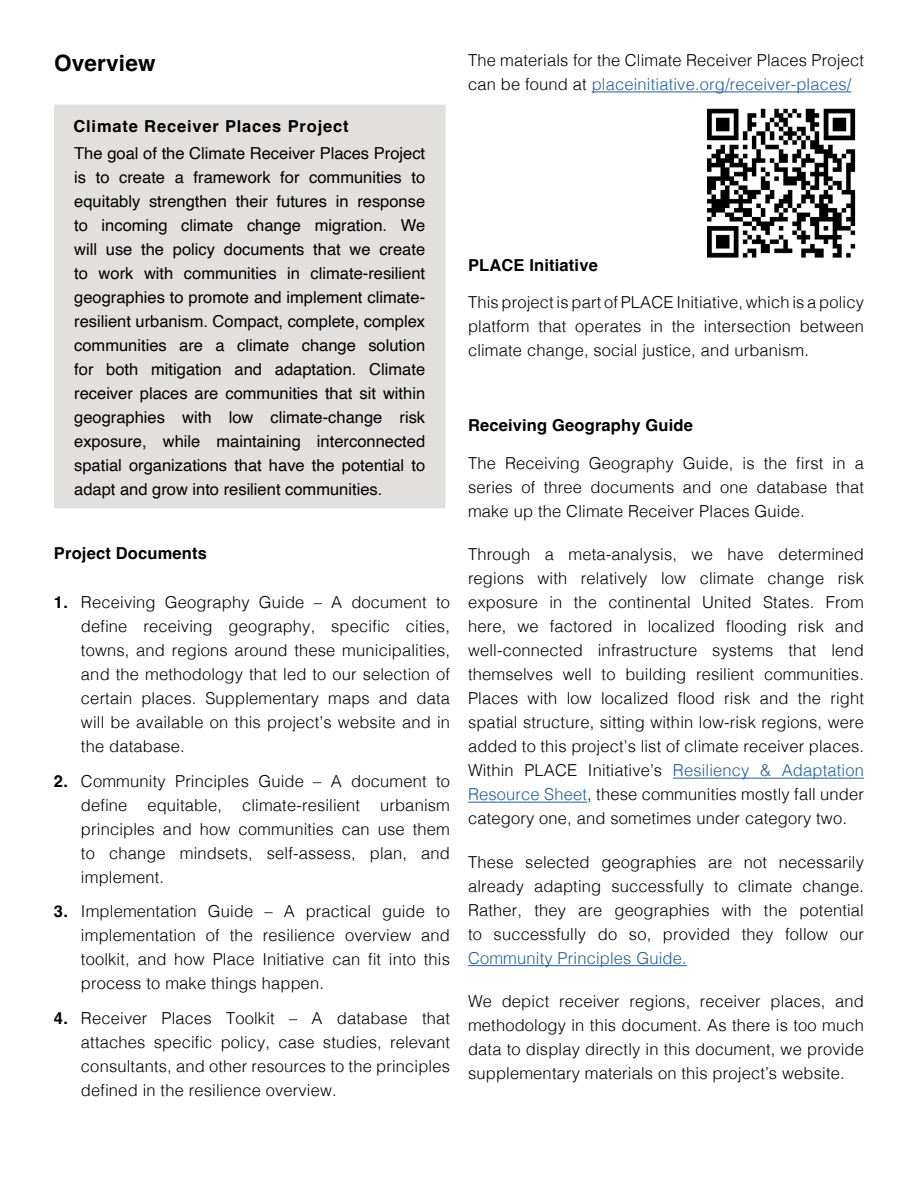
<style>
.page{position:relative;width:918px;height:1188px;background:#fff}
.page>*{position:absolute;margin:0;border:0;box-sizing:border-box;transform-origin:0 0}
.t1{font:700 22.5px "Helvetica";letter-spacing:.01em;color:#000}
.t2{font:300 16.5px/24px "Helvetica";letter-spacing:.01em;color:#000;text-align:justify}
.t3{font:16.5px/24px "Helvetica";color:#000;text-align:justify}
.t4{font:700 16.5px "Helvetica";letter-spacing:.01em;color:#000}
.t5{font:700 16.5px "Helvetica";letter-spacing:.05em;color:#000}
.t6{font:300 16.5px "Helvetica";letter-spacing:.01em;color:#215e9e}
.s1{font-weight:700}
.s2{color:#215e9e}
</style>
<div class="page">
<div style="left:54px;top:105px;width:392px;height:403px;background:#e2e0df"></div>
<hr style="left:592px;top:91px;width:259px;height:1px;background:#215e9e">
<hr style="left:673px;top:778px;width:191px;height:1px;background:#215e9e">
<hr style="left:468px;top:802px;width:119px;height:1px;background:#215e9e">
<hr style="left:468px;top:965px;width:219px;height:1px;background:#215e9e">
<img style="left:707px;top:108px;width:149px;height:150px">
<h1 class="t1" style="left:54px;top:45px;width:103px">Overview</h1>
<p class="t5" style="left:74px;top:113px;width:277px">Climate Receiver Places Project</p>
<p class="t3" style="left:74px;top:142px;width:353px">The goal of the Climate Receiver Places Project is to create a framework for communities to equitably strengthen their futures in response to incoming climate change migration. We will use the policy documents that we create to work with communities in climate-resilient geographies to promote and implement climate&shy;resilient urbanism. Compact, complete, complex communities are a climate change solution for both mitigation and adaptation. Climate receiver places are communities that sit within geographies with low climate-change risk exposure, while maintaining interconnected spatial organizations that have the potential to adapt and grow into resilient communities.</p>
<p class="t4" style="left:54px;top:540px;width:155px">Project Documents</p>
<p class="t2" style="left:81px;top:589px;width:371px;text-indent:-27px"><span class="s1">1.</span> Receiving Geography Guide – A document to define receiving geography, specific cities, towns, and regions around these municipalities, and the methodology that led to our selection of certain places. Supplementary maps and data will be available on this project’s website and in the database.</p>
<p class="t2" style="left:81px;top:768px;width:371px;text-indent:-27px"><span class="s1">2.</span> Community Principles Guide – A document to define equitable, climate-resilient urbanism principles and how communities can use them to change mindsets, self-assess, plan, and implement.</p>
<p class="t2" style="left:81px;top:898px;width:371px;text-indent:-27px"><span class="s1">3.</span> Implementation Guide – A practical guide to implementation of the resilience overview and toolkit, and how Place Initiative can fit into this process to make things happen.</p>
<p class="t2" style="left:81px;top:1005px;width:371px;text-indent:-27px"><span class="s1">4.</span> Receiver Places Toolkit – A database that attaches specific policy, case studies, relevant consultants, and other resources to the principles defined in the resilience overview.</p>
<p class="t2" style="left:468px;top:47px;width:397px">The materials for the Climate Receiver Places Project can be found at <span class="s2">placeinitiative.org/receiver-places/</span></p>
<p class="t4" style="left:468px;top:251px;width:131px">PLACE Initiative</p>
<p class="t2" style="left:468px;top:289px;width:398px">This project is part of PLACE Initiative, which is a policy platform that operates in the intersection between climate change, social justice, and urbanism.</p>
<p class="t4" style="left:468px;top:412px;width:226px">Receiving Geography Guide</p>
<p class="t2" style="left:468px;top:450px;width:398px">The Receiving Geography Guide, is the first in a series of three documents and one database that make up the Climate Receiver Places Guide.</p>
<p class="t2" style="left:468px;top:541px;width:398px">Through a meta-analysis, we have determined regions with relatively low climate change risk exposure in the continental United States. From here, we factored in localized flooding risk and well-connected infrastructure systems that lend themselves well to building resilient communities.<br>Places with low localized flood risk and the right spatial structure, sitting within low-risk regions, were added to this project’s list of climate receiver places.<br>Within PLACE Initiative’s <span class="s2">Resiliency &amp; Adaptation Resource Sheet</span>, these communities mostly fall under category one, and sometimes under category two.</p>
<p class="t2" style="left:468px;top:849px;width:398px">These selected geographies are not necessarily already adapting successfully to climate change.<br>Rather, they are geographies with the potential to successfully do so, provided they follow our</p>
<p class="t6" style="left:468px;top:944px;width:220px">Community Principles Guide.</p>
<p class="t2" style="left:468px;top:988px;width:398px">We depict receiver regions, receiver places, and methodology in this document. As there is too much data to display directly in this document, we provide supplementary materials on this project’s website.</p>
</div>
